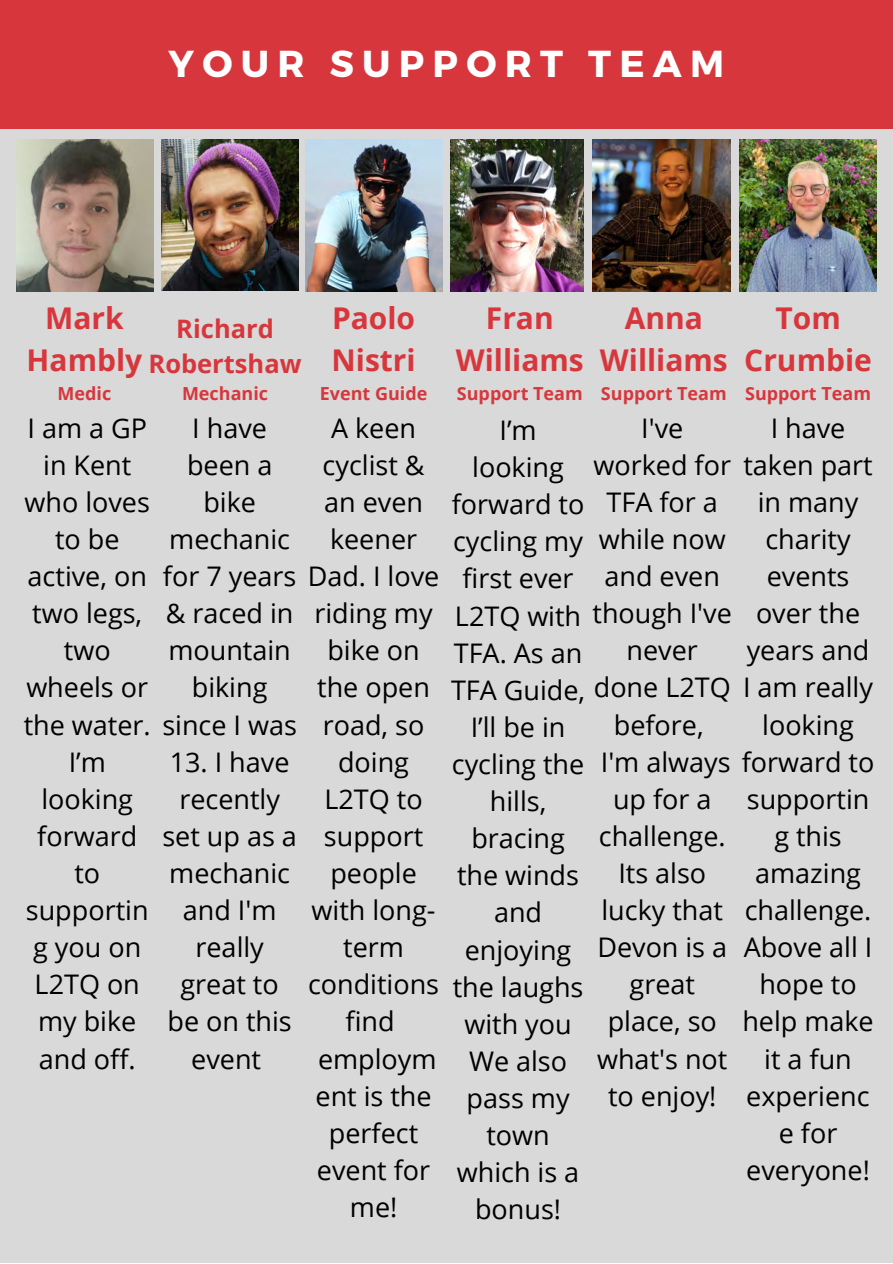
<style>
.page{position:relative;width:893px;height:1264px;background:#fff}
.page>*{position:absolute;margin:0;border:0;box-sizing:border-box;transform-origin:0 0}
.t1{font:700 37.5px "Montserrat";letter-spacing:.22em;color:#fff}
.t2{font:700 30px/41.5px "Open Sans";color:#d7373c;text-align:center}
.t3{font:27px/37px "Open Sans";color:#000;text-align:center}
.t4{font:700 25.5px/34.8px "Open Sans";color:#d7373c;text-align:center}
.t5{font:700 18px "Open Sans";color:#d7373c}
</style>
<div class="page">
<div style="left:0;top:0;width:892px;height:1262px;background:#d9d9d9"></div>
<div style="left:0;top:0;width:892px;height:129px;background:#d7373c"></div>
<img style="left:305px;top:140px;width:137px;height:152px">
<img style="left:161px;top:140px;width:137px;height:151px">
<img style="left:16px;top:140px;width:137px;height:152px">
<img style="left:592px;top:140px;width:138px;height:152px">
<img style="left:450px;top:140px;width:133px;height:152px">
<img style="left:739px;top:140px;width:137px;height:152px">
<p class="t1" style="left:169px;top:39px;width:557px">YOUR SUPPORT TEAM</p>
<p class="t2" style="left:27px;top:296px;width:117px">Mark<br>Hambly</p>
<p class="t5" style="left:58px;top:380px;width:55px">Medic</p>
<p class="t4" style="left:148px;top:311px;width:154px">Richard<br>Robertshaw</p>
<p class="t5" style="left:182px;top:380px;width:88px">Mechanic</p>
<p class="t2" style="left:332px;top:296px;width:85px">Paolo</p>
<p class="t2" style="left:331px;top:338px;width:86px">Nistri</p>
<p class="t5" style="left:320px;top:380px;width:109px">Event Guide</p>
<p class="t3" style="left:331px;top:408px;width:86px">A keen</p>
<p class="t3" style="left:322px;top:446px;width:103px">cyclist &amp;</p>
<p class="t3" style="left:324px;top:483px;width:100px">an even</p>
<p class="t3" style="left:330px;top:520px;width:89px">keener</p>
<p class="t3" style="left:163px;top:557px;width:278px">for 7 years Dad. I love</p>
<p class="t3" style="left:314px;top:594px;width:120px">riding my</p>
<p class="t3" style="left:327px;top:631px;width:94px">bike on</p>
<p class="t3" style="left:317px;top:668px;width:114px">the open</p>
<p class="t3" style="left:323px;top:705px;width:103px">road, so</p>
<p class="t3" style="left:338px;top:742px;width:72px">doing</p>
<p class="t3" style="left:324px;top:779px;width:100px">L2TQ to</p>
<p class="t3" style="left:324px;top:816px;width:101px">support</p>
<p class="t3" style="left:330px;top:854px;width:88px">people</p>
<p class="t3" style="left:311px;top:891px;width:125px">with long-</p>
<p class="t3" style="left:343px;top:928px;width:62px">term</p>
<p class="t3" style="left:308px;top:965px;width:133px">conditions</p>
<p class="t3" style="left:345px;top:1002px;width:50px">find</p>
<p class="t3" style="left:318px;top:1039px;width:120px">employm</p>
<p class="t3" style="left:315px;top:1076px;width:118px">ent is the</p>
<p class="t3" style="left:329px;top:1113px;width:91px">perfect</p>
<p class="t3" style="left:317px;top:1150px;width:115px">event for</p>
<p class="t3" style="left:350px;top:1187px;width:49px">me!</p>
<p class="t3" style="left:169px;top:408px;width:122px">I have been a bike mechanic</p>
<p class="t3" style="left:25px;top:408px;width:127px">I am a GP in Kent who loves to be active, on two legs, two wheels or</p>
<p class="t3" style="left:166px;top:594px;width:129px">&amp; raced in</p>
<p class="t3" style="left:168px;top:631px;width:124px">mountain</p>
<p class="t3" style="left:192px;top:668px;width:77px">biking</p>
<p class="t3" style="left:24px;top:705px;width:275px">the water. since I was</p>
<p class="t3" style="left:162px;top:742px;width:136px">13. I have recently set up as a mechanic and I'm really great to be on this event</p>
<p class="t3" style="left:26px;top:742px;width:124px">I’m looking forward to supportin g you on<br>L2TQ on my bike and off.</p>
<p class="t2" style="left:600px;top:296px;width:129px">Anna<br>Williams</p>
<p class="t5" style="left:601px;top:380px;width:127px">Support Team</p>
<p class="t3" style="left:592px;top:408px;width:141px">I've worked for<br>TFA for a while now and even though I've never</p>
<p class="t2" style="left:744px;top:296px;width:129px">Tom<br>Crumbie</p>
<p class="t5" style="left:745px;top:380px;width:127px">Support Team</p>
<p class="t2" style="left:456px;top:296px;width:129px">Fran<br>Williams</p>
<p class="t5" style="left:457px;top:380px;width:127px">Support Team</p>
<p class="t3" style="left:743px;top:408px;width:131px">I have taken part in many charity events over the years and<br>I am really looking</p>
<p class="t3" style="left:499px;top:411px;width:39px">I’m</p>
<p class="t3" style="left:472px;top:448px;width:93px">looking</p>
<p class="t3" style="left:451px;top:485px;width:134px">forward to</p>
<p class="t3" style="left:453px;top:522px;width:131px">cycling my</p>
<p class="t3" style="left:462px;top:559px;width:113px">first ever</p>
<p class="t3" style="left:455px;top:596px;width:128px">L2TQ with</p>
<p class="t3" style="left:454px;top:633px;width:130px">TFA. As an</p>
<p class="t3" style="left:451px;top:670px;width:281px">TFA Guide, done L2TQ</p>
<p class="t3" style="left:470px;top:707px;width:96px">I’ll be in</p>
<p class="t3" style="left:452px;top:745px;width:134px">cycling the</p>
<p class="t3" style="left:490px;top:782px;width:58px">hills,</p>
<p class="t3" style="left:471px;top:819px;width:95px">bracing</p>
<p class="t3" style="left:457px;top:856px;width:123px">the winds</p>
<p class="t3" style="left:494px;top:893px;width:50px">and</p>
<p class="t3" style="left:465px;top:930px;width:108px">enjoying</p>
<p class="t3" style="left:452px;top:967px;width:132px">the laughs</p>
<p class="t3" style="left:464px;top:1004px;width:109px">with you</p>
<p class="t3" style="left:469px;top:1041px;width:100px">We also</p>
<p class="t3" style="left:466px;top:1078px;width:104px">pass my</p>
<p class="t3" style="left:486px;top:1116px;width:65px">town</p>
<p class="t3" style="left:457px;top:1153px;width:124px">which is a</p>
<p class="t3" style="left:475px;top:1190px;width:87px">bonus!</p>
<p class="t3" style="left:613px;top:705px;width:91px">before,</p>
<p class="t3" style="left:600px;top:742px;width:275px">I'm always forward to</p>
<p class="t3" style="left:613px;top:779px;width:100px">up for a</p>
<p class="t3" style="left:599px;top:816px;width:128px">challenge.</p>
<p class="t3" style="left:618px;top:854px;width:89px">Its also</p>
<p class="t3" style="left:601px;top:891px;width:123px">lucky that</p>
<p class="t3" style="left:597px;top:928px;width:131px">Devon is a</p>
<p class="t3" style="left:629px;top:965px;width:67px">great</p>
<p class="t3" style="left:607px;top:1002px;width:111px">place, so</p>
<p class="t3" style="left:597px;top:1039px;width:132px">what's not</p>
<p class="t3" style="left:608px;top:1076px;width:110px">to enjoy!</p>
<p class="t3" style="left:742px;top:779px;width:133px">supportin g this amazing challenge.<br>Above all I hope to help make it a fun experienc e for everyone!</p>
</div>
